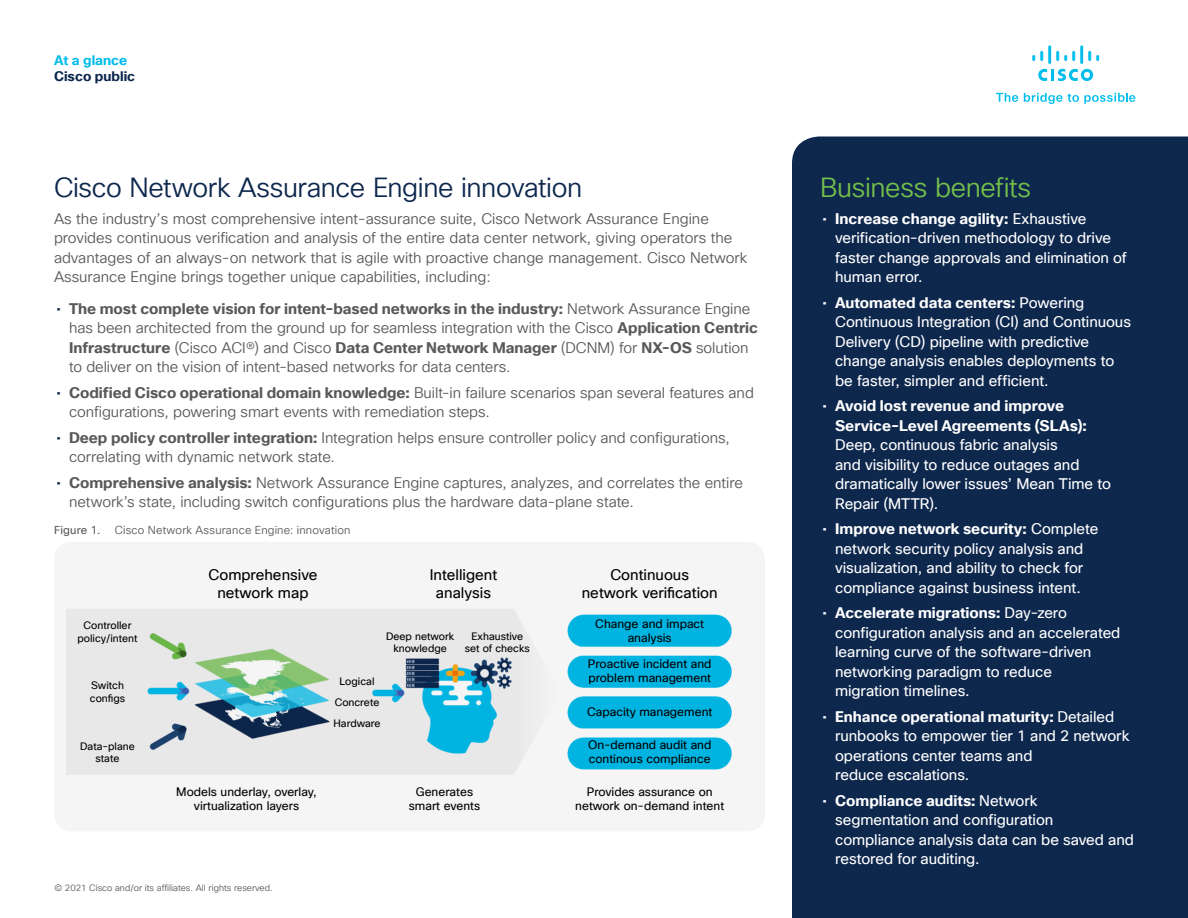
<style>
.page{position:relative;width:1188px;height:918px;background:#fff}
.page>*{position:absolute;margin:0;border:0;box-sizing:border-box;transform-origin:0 0}
.Subhead2_midnight_bl{font:27px "Cisco Sans TT Light";letter-spacing:-.015em;color:#0d274d}
.Subhead2_Green{font:27px "Cisco Sans TT Light";letter-spacing:-.015em;color:#74bf4b}
.Body{font:15px/19.5px "Cisco Sans TT Light";color:#57585a}
.t1{font:15px/19.5px "Cisco Sans TT";letter-spacing:-.005em;color:#fff}
.t2{font:15px/18px "Cisco Sans TT";color:#000;text-align:center}
.t3{font:700 13.5px "Cisco Sans TT";color:#0d274d}
.t4{font:700 13.5px "Cisco Sans TT";color:#00bceb}
.t5{font:12px/14.4px "Cisco Sans TT";color:#000;text-align:center}
.FigureCaption{font:11.25px "Cisco Sans TT Light";letter-spacing:.015em;color:#57585a}
.FigureCaption-2{font:11.25px "Cisco Sans TT";letter-spacing:.015em;color:#57585a}
.t6{font:10.5px/12.6px "Cisco Sans TT";color:#000;text-align:center}
.Footer_white{font:9px "Cisco Sans TT Light";color:#57585a}
.s1{font-family:"Cisco Sans TT";color:#0d274d}
.s2{font-family:"Cisco Sans TT";font-weight:700}
.s3{font-weight:700}
</style>
<div class="page">
<svg style="left:996px;top:93px;width:22px;height:9px"></svg>
<svg style="left:1024px;top:93px;width:111px;height:11px"></svg>
<svg style="left:1038px;top:69px;width:55px;height:12px"></svg>
<svg style="left:1032px;top:51px;width:11px;height:10px"></svg>
<hr style="left:1048px;top:45px;width:3px;height:19px;background:#00bdeb">
<svg style="left:1056px;top:51px;width:19px;height:10px"></svg>
<hr style="left:1080px;top:45px;width:3px;height:19px;background:#00bdeb">
<svg style="left:1088px;top:51px;width:11px;height:10px"></svg>
<div style="left:792px;top:136px;width:396px;height:782px;background:#0d274d"></div>
<div style="left:54px;top:542px;width:711px;height:289px;background:#f5f5f6;border-radius:18px"></div>
<img style="left:66px;top:609px;width:666px;height:166px">
<p class="t4" style="left:54px;top:51px;width:75px">At a glance</p>
<p class="t3" style="left:54px;top:67px;width:83px">Cisco public</p>
<p class="Subhead2_midnight_bl" style="left:54px;top:170px;width:530px">Cisco Network Assurance Engine innovation</p>
<p class="Body" style="left:54px;top:209px;width:695px">As the industry’s most comprehensive intent-assurance suite, Cisco Network Assurance Engine provides continuous verification and analysis of the entire data center network, giving operators the advantages of an always-on network that is agile with proactive change management. Cisco Network Assurance Engine brings together unique capabilities, including:</p>
<p class="Body" style="left:69px;top:299px;width:690px;text-indent:-13px"><span class="s1">•</span> <span class="s2">The most complete vision for intent-based networks in the industry:</span> Network Assurance Engine has been architected from the ground up for seamless integration with the Cisco <span class="s2">Application Centric Infrastructure</span> (Cisco ACI®) and Cisco <span class="s2">Data Center Network Manager</span> (DCNM) for <span class="s2">NX-OS</span> solution to deliver on the vision of intent-based networks for data centers.</p>
<p class="Body" style="left:69px;top:383px;width:686px;text-indent:-13px"><span class="s1">•</span> <span class="s2">Codified Cisco operational domain knowledge:</span> Built-in failure scenarios span several features and configurations, powering smart events with remediation steps.</p>
<p class="Body" style="left:69px;top:428px;width:662px;text-indent:-13px"><span class="s1">•</span> <span class="s2">Deep policy controller integration:</span> Integration helps ensure controller policy and configurations, correlating with dynamic network state.</p>
<p class="Body" style="left:69px;top:473px;width:676px;text-indent:-13px"><span class="s1">•</span> <span class="s2">Comprehensive analysis:</span> Network Assurance Engine captures, analyzes, and correlates the entire network’s state, including switch configurations plus the hardware data-plane state.</p>
<p class="FigureCaption-2" style="left:54px;top:523px;width:48px">Figure 1.</p>
<p class="FigureCaption" style="left:115px;top:523px;width:237px">Cisco Network Assurance Engine: innovation</p>
<p class="t2" style="left:209px;top:566px;width:110px">Comprehensive network map</p>
<p class="t2" style="left:430px;top:566px;width:69px">Intelligent analysis</p>
<p class="t2" style="left:582px;top:566px;width:137px">Continuous network verification</p>
<p class="t5" style="left:595px;top:616px;width:110px">Change and impact analysis</p>
<p class="t5" style="left:588px;top:657px;width:125px;text-align:left">Proactive incident and problem management</p>
<p class="t6" style="left:77px;top:620px;width:62px">Controller policy/intent</p>
<p class="t6" style="left:90px;top:680px;width:37px;text-align:left">Switch configs</p>
<p class="t6" style="left:80px;top:740px;width:56px">Data-plane state</p>
<p class="t6" style="left:386px;top:630px;width:70px">Deep network knowledge</p>
<p class="t6" style="left:465px;top:630px;width:67px">Exhaustive set of checks</p>
<p class="t6" style="left:340px;top:675px;width:36px">Logical</p>
<p class="t6" style="left:334px;top:692px;width:49px;line-height:21.3px;text-align:left">Concrete<br>Hardware</p>
<p class="t5" style="left:587px;top:705px;width:127px">Capacity management</p>
<p class="t5" style="left:588px;top:738px;width:125px;text-align:left">On-demand audit and continous compliance</p>
<p class="t5" style="left:575px;top:785px;width:150px">Provides assurance on network on-demand intent</p>
<p class="t5" style="left:409px;top:785px;width:73px">Generates smart events</p>
<p class="t5" style="left:176px;top:785px;width:142px">Models underlay, overlay, virtualization layers</p>
<p class="Footer_white" style="left:54px;top:882px;width:220px">© 2021 Cisco and/or its affiliates. All rights reserved.</p>
<p class="Subhead2_Green" style="left:820px;top:170px;width:212px">Business benefits</p>
<p class="t1" style="left:835px;top:209px;width:293px;text-indent:-13px">• <span class="s3">Increase change agility:</span> Exhaustive verification-driven methodology to drive faster change approvals and elimination of human error.</p>
<p class="t1" style="left:835px;top:293px;width:297px;text-indent:-13px">• <span class="s3">Automated data centers:</span> Powering Continuous Integration (CI) and Continuous Delivery (CD) pipeline with predictive change analysis enables deployments to be faster, simpler and efficient.</p>
<p class="t1" style="left:835px;top:397px;width:277px;text-indent:-13px">• <span class="s3">Avoid lost revenue and improve<br>Service-Level Agreements (SLAs):<br></span>Deep, continuous fabric analysis<br>and visibility to reduce outages and dramatically lower issues’ Mean Time to<br>Repair (MTTR).</p>
<p class="t1" style="left:823px;top:520px;width:277px;text-align:center">• <span class="s3">Improve network security:</span> Complete network security policy analysis and visualization, and ability to check for compliance against business intent.</p>
<p class="t1" style="left:835px;top:604px;width:287px;text-indent:-13px">• <span class="s3">Accelerate migrations:</span> Day-zero configuration analysis and an accelerated learning curve of the software-driven networking paradigm to reduce<br>migration timelines.</p>
<p class="t1" style="left:835px;top:707px;width:296px;text-indent:-13px">• <span class="s3">Enhance operational maturity:</span> Detailed runbooks to empower tier 1 and 2 network operations center teams and<br>reduce escalations.</p>
<p class="t1" style="left:835px;top:791px;width:300px;text-indent:-13px">• <span class="s3">Compliance audits:</span> Network segmentation and configuration compliance analysis data can be saved and restored for auditing.</p>
</div>
